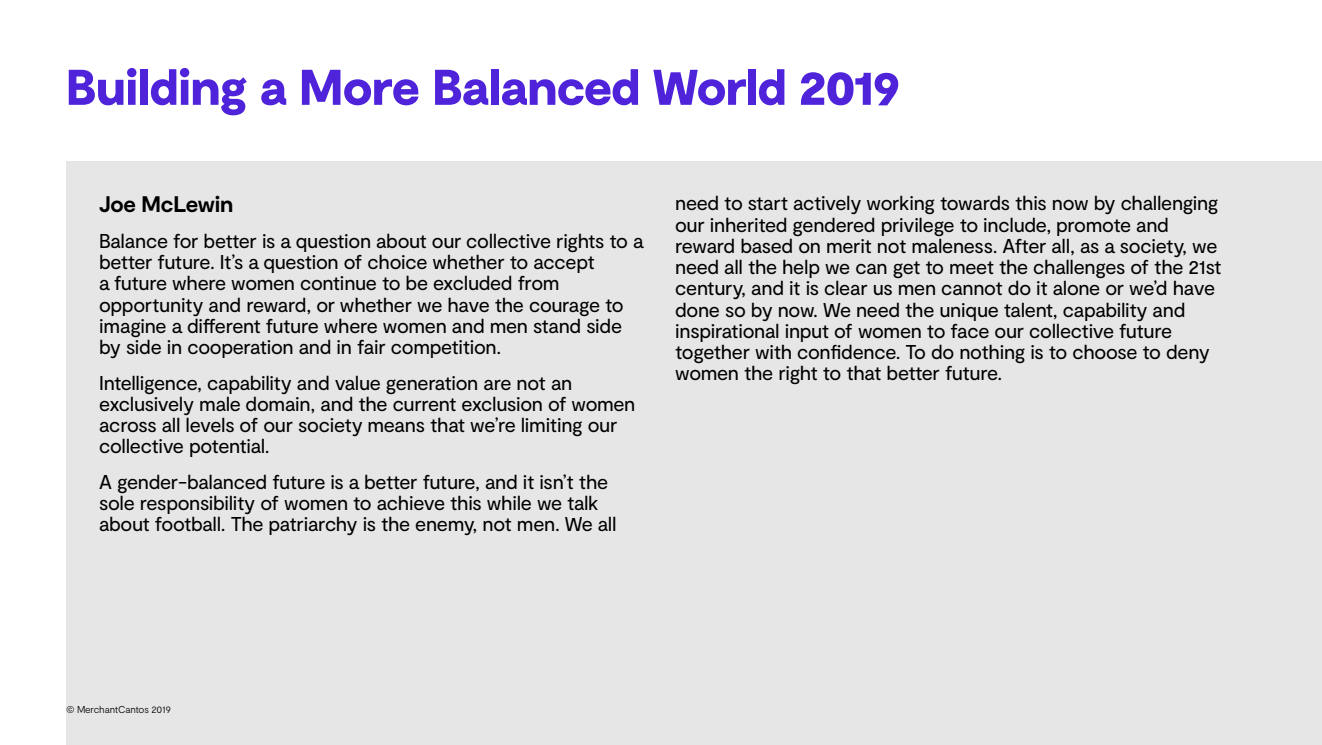
<style>
.page{position:relative;width:1322px;height:745px;background:#fff}
.page>*{position:absolute;margin:0;border:0;box-sizing:border-box;transform-origin:0 0}
.t1{font:900 50px "Moderat";letter-spacing:-.015em;color:#4e23da}
.t2{font:700 22.5px "Moderat";letter-spacing:-.015em;color:#000}
.t3{font:20px/21.2px "Moderat";letter-spacing:-.015em;color:#000}
.t4{font:300 10px "Moderat";letter-spacing:-.01em;color:#000}
</style>
<div class="page">
<div style="left:66px;top:162px;width:1256px;height:582px;background:#e6e6e6"></div>
<h1 class="t1" style="left:66px;top:56px;width:835px">Building a More Balanced World 2019</h1>
<p class="t2" style="left:99px;top:190px;width:136px">Joe McLewin</p>
<p class="t3" style="left:99px;top:230px;width:546px">Balance for better is a question about our collective rights to a better future. It’s a question of choice whether to accept<br>a future where women continue to be excluded from opportunity and reward, or whether we have the courage to imagine a different future where women and men stand side by side in cooperation and in fair competition.</p>
<p class="t3" style="left:99px;top:372px;width:538px">Intelligence, capability and value generation are not an exclusively male domain, and the current exclusion of women across all levels of our society means that we’re limiting our collective potential.</p>
<p class="t3" style="left:99px;top:471px;width:519px">A gender-balanced future is a better future, and it isn’t the sole responsibility of women to achieve this while we talk about football. The patriarchy is the enemy, not men. We all</p>
<p class="t3" style="left:675px;top:193px;width:548px">need to start actively working towards this now by challenging our inherited gendered privilege to include, promote and reward based on merit not maleness. After all, as a society, we need all the help we can get to meet the challenges of the 21st century, and it is clear us men cannot do it alone or we’d have done so by now. We need the unique talent, capability and inspirational input of women to face our collective future together with confidence. To do nothing is to choose to deny women the right to that better future.</p>
<p class="t4" style="left:66px;top:703px;width:106px">© MerchantCantos 2019</p>
</div>
